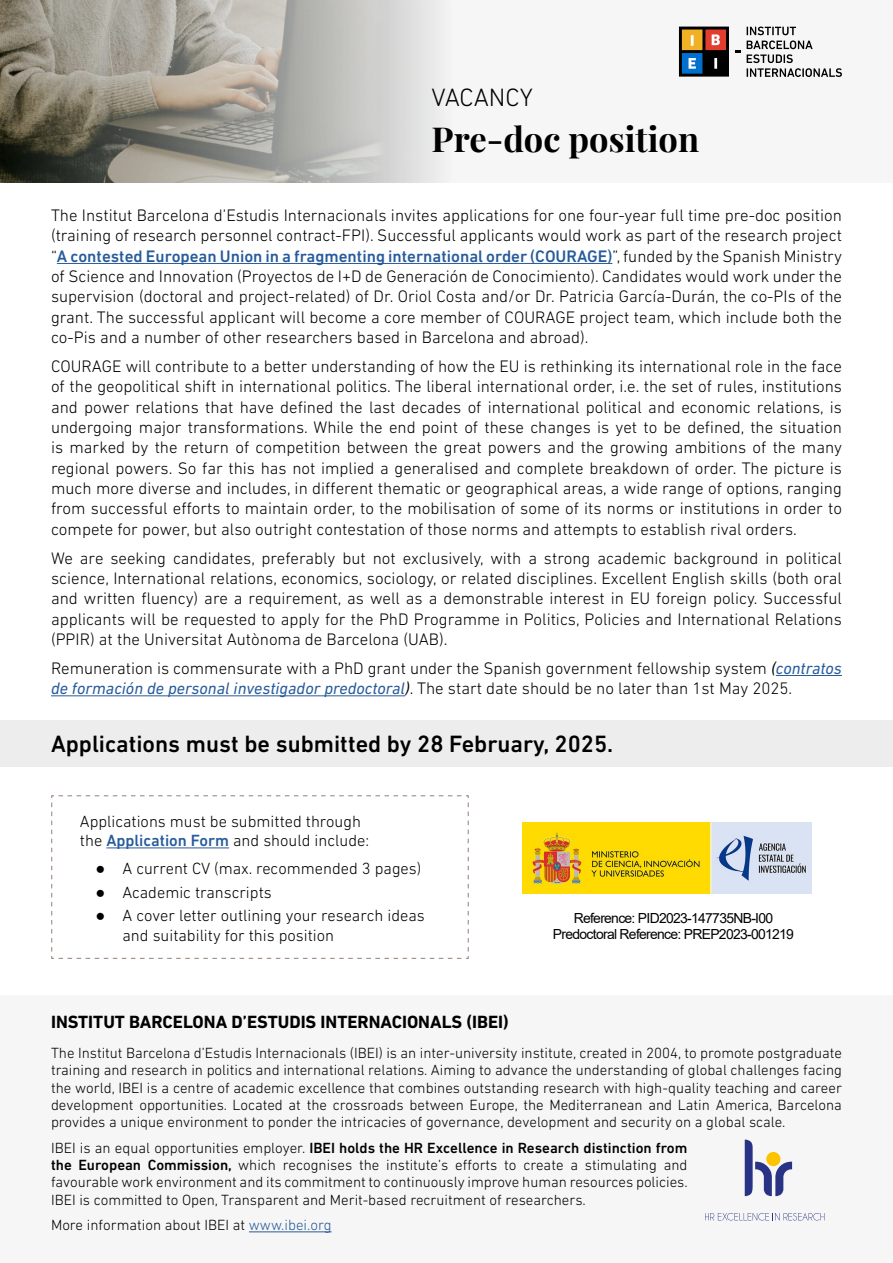
<style>
.page{position:relative;width:893px;height:1263px;background:#fff}
.page>*{position:absolute;margin:0;border:0;box-sizing:border-box;transform-origin:0 0}
.t1{font:700 34.5px "Playfair Display";color:#000}
.t2{font:300 25.5px "DIN Next LT Pro";color:#000}
.t3{font:500 24px "DIN Next LT Pro";color:#000}
.t4{font:700 18px "DIN Next LT Pro";color:#000}
.t5{font:300 16.95px/20.4px "DIN Next LT Pro";color:#000;text-align:justify}
.t6{font:300 16.5px/19.4px "DIN Next LT Pro";color:#000}
.t7{font:300 15px/17.2px "DIN Next LT Pro";color:#000;text-align:justify}
.t8{font:13.95px/17px "Arial";letter-spacing:-.05em;color:#000;text-align:center}
.s1{font-weight:500;color:#275b9b}
.s2{font-weight:400;font-style:italic}
.s3{font-weight:400;font-style:italic;color:#275b9b}
.s4{font-family:"Courier New";font-weight:400}
.s5{font-weight:500}
.s6{color:#275b9b}
</style>
<div class="page">
<div style="left:0;top:0;width:893px;height:183px;background:#f6f6f6"></div>
<img style="left:0;top:0;width:437px;height:183px">
<svg style="left:735px;top:50px;width:6px;height:3px"></svg>
<svg style="left:679px;top:27px;width:50px;height:50px"></svg>
<svg style="left:747px;top:27px;width:95px;height:50px"></svg>
<hr style="left:57px;top:263px;width:555px;height:1px;background:#275b9b">
<hr style="left:776px;top:675px;width:66px;height:1px;background:#275b9b">
<hr style="left:51px;top:695px;width:354px;height:1px;background:#275b9b">
<div style="left:0;top:996px;width:893px;height:267px;background:#f6f6f6"></div>
<hr style="left:249px;top:1231px;width:83px;height:1px;background:#275b9b">
<svg style="left:705px;top:1213px;width:119px;height:7px"></svg>
<svg style="left:745px;top:1139px;width:47px;height:57px"></svg>
<svg style="left:51px;top:795px;width:418px;height:164px"></svg>
<hr style="left:106px;top:847px;width:123px;height:1px;background:#275b9b">
<div style="left:0;top:720px;width:893px;height:47px;background:#ededed"></div>
<img style="left:522px;top:822px;width:289px;height:71px">
<h2 class="t2" style="left:432px;top:83px;width:103px">VACANCY</h2>
<h1 class="t1" style="left:432px;top:117px;width:269px">Pre-doc position</h1>
<p class="t5" style="left:51px;top:205px;width:792px">The Institut Barcelona d’Estudis Internacionals invites applications for one four-year full time pre-doc position (training of research personnel contract-FPI). Successful applicants would work as part of the research project “<span class="s1">A contested European Union in a fragmenting international order (COURAGE)</span>”, funded by the Spanish Ministry of Science and Innovation (Proyectos de I+D de Generación de Conocimiento). Candidates would work under the supervision (doctoral and project-related) of Dr. Oriol Costa and/or Dr. Patricia García-Durán, the co-PIs of the grant. The successful applicant will become a core member of COURAGE project team, which include both the co-Pis and a number of other researchers based in Barcelona and abroad).</p>
<p class="t5" style="left:51px;top:356px;width:793px">COURAGE will contribute to a better understanding of how the EU is rethinking its international role in the face of the geopolitical shift in international politics. The liberal international order, i.e. the set of rules, institutions and power relations that have defined the last decades of international political and economic relations, is undergoing major transformations. While the end point of these changes is yet to be defined, the situation is marked by the return of competition between the great powers and the growing ambitions of the many regional powers. So far this has not implied a generalised and complete breakdown of order. The picture is much more diverse and includes, in different thematic or geographical areas, a wide range of options, ranging from successful efforts to maintain order, to the mobilisation of some of its norms or institutions in order to compete for power, but also outright contestation of those norms and attempts to establish rival orders.</p>
<p class="t5" style="left:51px;top:547px;width:792px">We are seeking candidates, preferably but not exclusively, with a strong academic background in political science, International relations, economics, sociology, or related disciplines. Excellent English skills (both oral and written fluency) are a requirement, as well as a demonstrable interest in EU foreign policy. Successful applicants will be requested to apply for the PhD Programme in Politics, Policies and International Relations (PPIR) at the Universitat Autònoma de Barcelona (UAB).</p>
<p class="t5" style="left:51px;top:658px;width:792px">Remuneration is commensurate with a PhD grant under the Spanish government fellowship system <span class="s2">(</span><span class="s3">contratos de formación de personal investigador predoctoral</span><span class="s2">)</span>. The start date should be no later than 1st May 2025.</p>
<h3 class="t3" style="left:51px;top:730px;width:564px">Applications must be submitted by 28 February, 2025.</h3>
<p class="t6" style="left:80px;top:811px;width:291px">Applications must be submitted through the <span class="s1">Application Form</span> and should include:</p>
<p class="t6" style="left:95px;top:859px;width:327px"><span class="s4">●</span> A current CV (max. recommended 3 pages)</p>
<p class="t6" style="left:95px;top:882px;width:178px"><span class="s4">●</span> Academic transcripts</p>
<p class="t6" style="left:122px;top:906px;width:304px;text-indent:-27px"><span class="s4">●</span> A cover letter outlining your research ideas and suitability for this position</p>
<p class="t8" style="left:553px;top:909px;width:243px">Reference: PID2023-147735NB-I00<br>Predoctoral Reference: PREP2023-001219</p>
<p class="t4" style="left:51px;top:1011px;width:459px">INSTITUT BARCELONA D’ESTUDIS INTERNACIONALS (IBEI)</p>
<p class="t7" style="left:51px;top:1044px;width:792px">The Institut Barcelona d’Estudis Internacionals (IBEI) is an inter-university institute, created in 2004, to promote postgraduate training and research in politics and international relations. Aiming to advance the understanding of global challenges facing the world, IBEI is a centre of academic excellence that combines outstanding research with high-quality teaching and career development opportunities. Located at the crossroads between Europe, the Mediterranean and Latin America, Barcelona provides a unique environment to ponder the intricacies of governance, development and security on a global scale.</p>
<p class="t7" style="left:51px;top:1139px;width:638px">IBEI is an equal opportunities employer. <span class="s5">IBEI holds the HR Excellence in Research distinction from the European Commission,</span> which recognises the institute’s efforts to create a stimulating and favourable work environment and its commitment to continuously improve human resources policies.<br>IBEI is committed to Open, Transparent and Merit-based recruitment of researchers.</p>
<p class="t7" style="left:51px;top:1216px;width:282px">More information about IBEI at <span class="s6">www.ibei.org</span></p>
</div>
